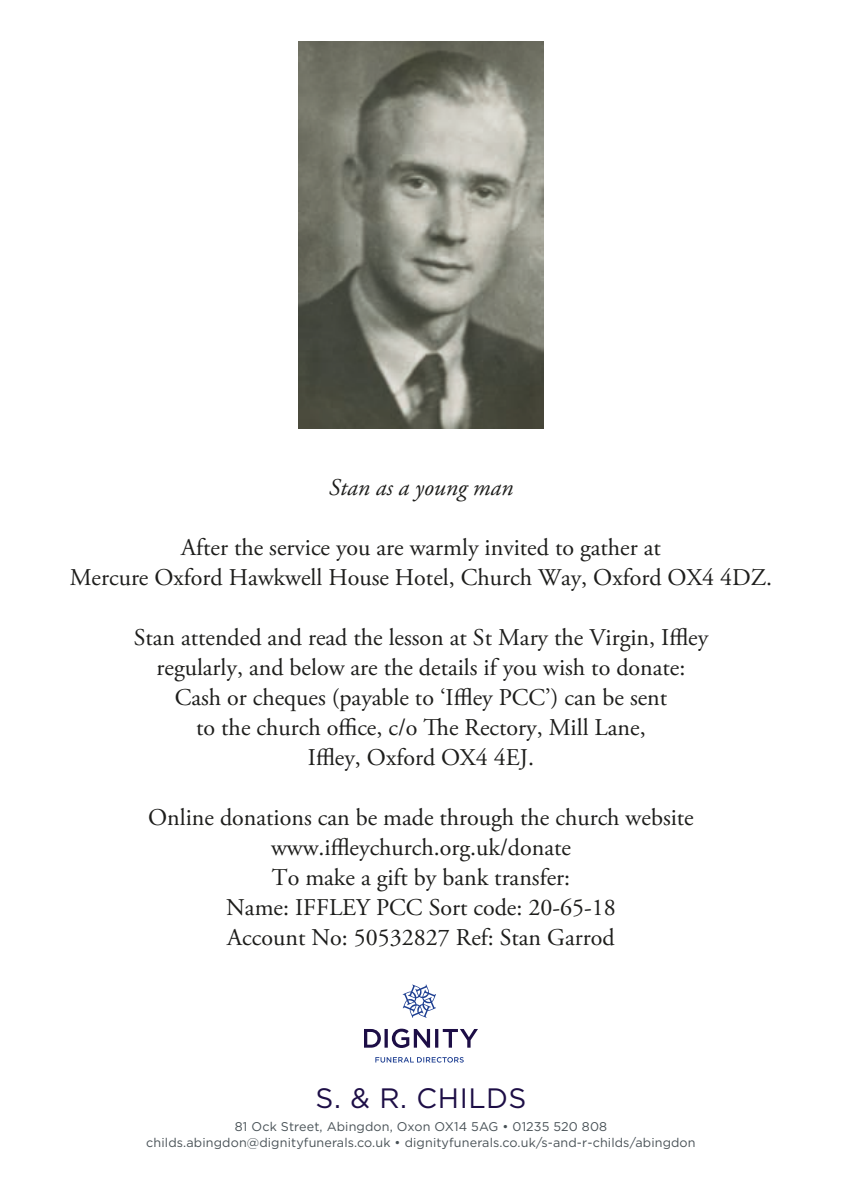
<style>
.page{position:relative;width:842px;height:1191px;background:#fff}
.page>*{position:absolute;margin:0;border:0;box-sizing:border-box;transform-origin:0 0}
.t1{font:28px "Gotham HTF";letter-spacing:.02em;color:#1d0e46}
.t2{font:24px/30px "Adobe Garamond Pro";color:#1d1d1b;text-align:center}
.t3{font:italic 24px "Adobe Garamond Pro";color:#1d1d1b}
.t4{font:12.6px/16px "Gotham HTF";letter-spacing:.01em;color:#485156;text-align:center}
</style>
<div class="page">
<img style="left:299px;top:42px;width:244px;height:386px">
<svg style="left:403px;top:984px;width:33px;height:33px"></svg>
<svg style="left:364px;top:1028px;width:114px;height:20px"></svg>
<svg style="left:375px;top:1057px;width:89px;height:5px"></svg>
<p class="t3" style="left:329px;top:473px;width:186px">Stan as a young man</p>
<p class="t2" style="left:70px;top:533px;width:704px">After the service you are warmly invited to gather at<br>Mercure Oxford Hawkwell House Hotel, Church Way, Oxford OX4 4DZ.</p>
<p class="t2" style="left:134px;top:623px;width:576px">Stan attended and read the lesson at St Mary the Virgin, Iffley regularly, and below are the details if you wish to donate:<br>Cash or cheques (payable to ‘Iffley PCC’) can be sent<br>to the church office, c/o The Rectory, Mill Lane,<br>Iffley, Oxford OX4 4EJ.</p>
<p class="t2" style="left:148px;top:803px;width:547px">Online donations can be made through the church website www.iffleychurch.org.uk/donate<br>To make a gift by bank transfer:<br>Name: IFFLEY PCC Sort code: 20-65-18<br>Account No: 50532827 Ref: Stan Garrod</p>
<p class="t1" style="left:316px;top:1082px;width:212px">S. &amp; R. CHILDS</p>
<p class="t4" style="left:146px;top:1118px;width:551px">81 Ock Street, Abingdon, Oxon OX14 5AG • 01235 520 808 childs.abingdon@dignityfunerals.co.uk • dignityfunerals.co.uk/s-and-r-childs/abingdon</p>
</div>
